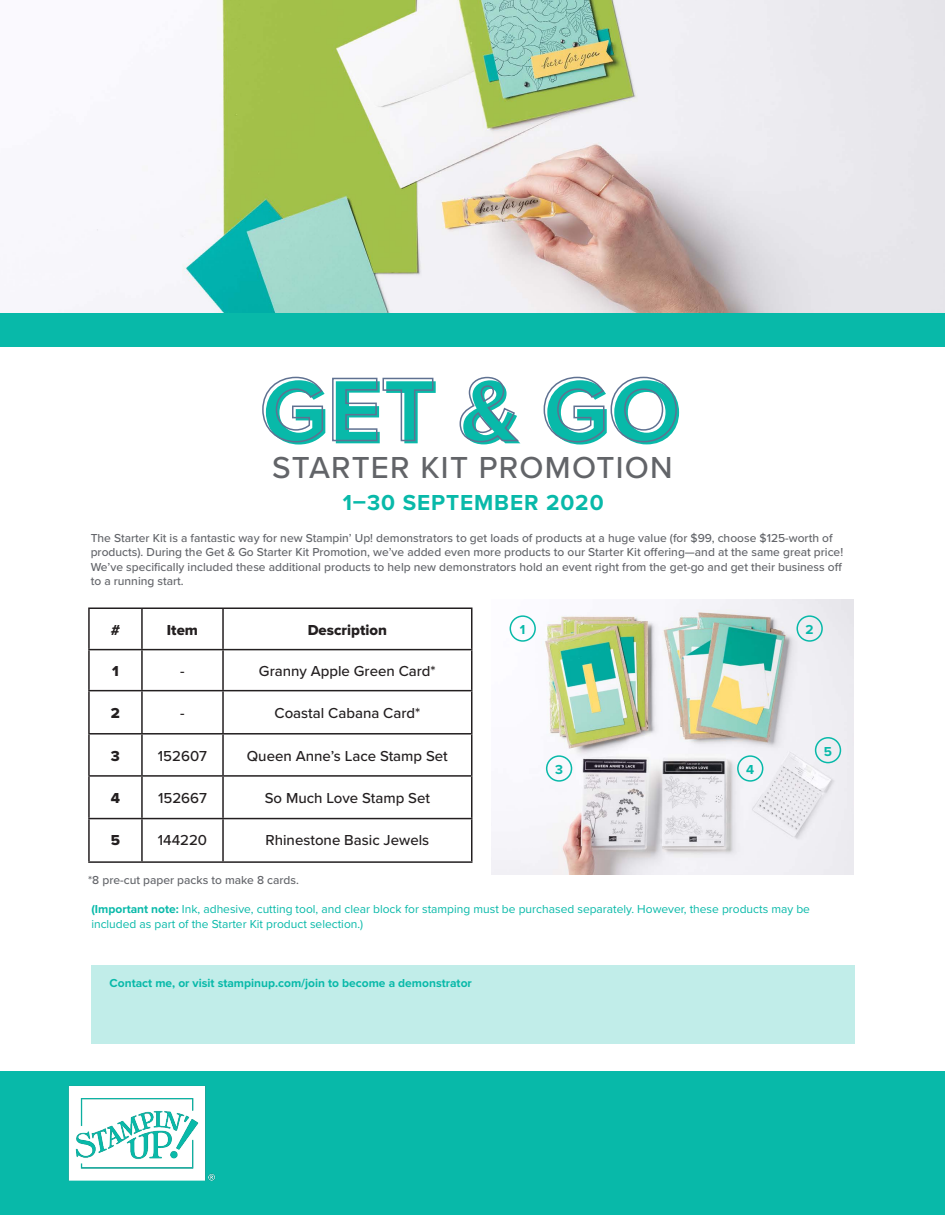
<style>
.page{position:relative;width:945px;height:1215px;background:#fff}
.page>*{position:absolute;margin:0;border:0;box-sizing:border-box;transform-origin:0 0}
.t1{font:700 93px "Proxima Nova";color:#08b9a9}
.t2{font:500 31.5px "Proxima Nova";letter-spacing:.04em;color:#626468}
.t3{font:700 22.5px "Proxima Nova";letter-spacing:.04em;color:#08b9a9}
.t4{font:500 15px "Proxima Nova";color:#231f20}
.t5{font:15px "Proxima Nova Extrabld";color:#231f20}
.t6{font:700 13.5px "Proxima Nova";color:#08b9a9}
.t7{font:500 12px/14.4px "Proxima Nova";color:#63656a}
.t8{font:12px/14.4px "Proxima Nova";color:#08b9a9}
.t9{font:700 12px "Proxima Nova";color:#08b9a9}
.s1{font-weight:700}
</style>
<div class="page">
<div style="left:0;top:1071px;width:945px;height:144px;background:#08b9a9"></div>
<img style="left:68px;top:1086px;width:148px;height:95px">
<div style="left:91px;top:965px;width:763px;height:79px;background:#c1ede9"></div>
<img style="left:0;top:0;width:945px;height:314px">
<div style="left:0;top:314px;width:945px;height:33px;background:#08b9a9"></div>
<svg style="left:262px;top:376px;width:415px;height:67px"></svg>
<hr style="left:88px;top:608px;width:54px;height:1px;background:#231f20">
<hr style="left:88px;top:609px;width:2px;height:40px;background:#231f20">
<hr style="left:142px;top:608px;width:81px;height:1px;background:#231f20">
<hr style="left:141px;top:609px;width:2px;height:40px;background:#231f20">
<hr style="left:223px;top:608px;width:249px;height:1px;background:#231f20">
<hr style="left:222px;top:609px;width:2px;height:40px;background:#231f20">
<hr style="left:471px;top:609px;width:1px;height:40px;background:#231f20">
<hr style="left:88px;top:649px;width:54px;height:1px;background:#231f20">
<hr style="left:88px;top:650px;width:2px;height:40px;background:#231f20">
<hr style="left:142px;top:649px;width:81px;height:1px;background:#231f20">
<hr style="left:141px;top:650px;width:2px;height:40px;background:#231f20">
<hr style="left:223px;top:649px;width:249px;height:1px;background:#231f20">
<hr style="left:222px;top:650px;width:2px;height:40px;background:#231f20">
<hr style="left:471px;top:650px;width:1px;height:40px;background:#231f20">
<hr style="left:88px;top:690px;width:54px;height:1px;background:#231f20">
<hr style="left:88px;top:691px;width:2px;height:42px;background:#231f20">
<hr style="left:142px;top:690px;width:81px;height:1px;background:#231f20">
<hr style="left:141px;top:691px;width:2px;height:42px;background:#231f20">
<hr style="left:223px;top:690px;width:249px;height:1px;background:#231f20">
<hr style="left:222px;top:691px;width:2px;height:42px;background:#231f20">
<hr style="left:471px;top:691px;width:1px;height:42px;background:#231f20">
<hr style="left:88px;top:733px;width:54px;height:2px;background:#231f20">
<hr style="left:88px;top:735px;width:2px;height:40px;background:#231f20">
<hr style="left:142px;top:733px;width:81px;height:2px;background:#231f20">
<hr style="left:141px;top:735px;width:2px;height:40px;background:#231f20">
<hr style="left:223px;top:733px;width:249px;height:2px;background:#231f20">
<hr style="left:222px;top:735px;width:2px;height:40px;background:#231f20">
<hr style="left:471px;top:735px;width:1px;height:40px;background:#231f20">
<hr style="left:88px;top:775px;width:54px;height:2px;background:#231f20">
<hr style="left:88px;top:777px;width:2px;height:41px;background:#231f20">
<hr style="left:142px;top:775px;width:81px;height:2px;background:#231f20">
<hr style="left:141px;top:777px;width:2px;height:41px;background:#231f20">
<hr style="left:223px;top:775px;width:249px;height:2px;background:#231f20">
<hr style="left:222px;top:777px;width:2px;height:41px;background:#231f20">
<hr style="left:471px;top:777px;width:1px;height:41px;background:#231f20">
<hr style="left:88px;top:818px;width:54px;height:1px;background:#231f20">
<hr style="left:88px;top:819px;width:2px;height:42px;background:#231f20">
<hr style="left:142px;top:818px;width:81px;height:1px;background:#231f20">
<hr style="left:141px;top:819px;width:2px;height:42px;background:#231f20">
<hr style="left:223px;top:818px;width:249px;height:1px;background:#231f20">
<hr style="left:222px;top:819px;width:2px;height:42px;background:#231f20">
<hr style="left:471px;top:819px;width:1px;height:42px;background:#231f20">
<hr style="left:88px;top:861px;width:54px;height:2px;background:#231f20">
<hr style="left:142px;top:861px;width:81px;height:2px;background:#231f20">
<hr style="left:223px;top:861px;width:249px;height:2px;background:#231f20">
<img style="left:491px;top:600px;width:362px;height:274px">
<div style="left:510px;top:615px;width:26px;height:27px;border:2px solid #08b9a9;border-radius:50%"></div>
<div style="left:797px;top:615px;width:26px;height:27px;border:2px solid #08b9a9;border-radius:50%"></div>
<div style="left:815px;top:737px;width:26px;height:26px;border:2px solid #08b9a9;border-radius:50%"></div>
<div style="left:737px;top:755px;width:26px;height:27px;border:2px solid #08b9a9;border-radius:50%"></div>
<div style="left:546px;top:755px;width:26px;height:27px;border:2px solid #08b9a9;border-radius:50%"></div>
<p class="t1" style="left:263px;top:343px;width:421px">GET &amp; GO</p>
<p class="t2" style="left:272px;top:444px;width:402px">STARTER KIT PROMOTION</p>
<p class="t3" style="left:343px;top:486px;width:262px">1–30 SEPTEMBER 2020</p>
<p class="t7" style="left:91px;top:530px;width:754px">The Starter Kit is a fantastic way for new Stampin’ Up! demonstrators to get loads of products at a huge value (for $99, choose $125-worth of products). During the Get &amp; Go Starter Kit Promotion, we’ve added even more products to our Starter Kit offering—and at the same great price!<br>We’ve specifically included these additional products to help new demonstrators hold an event right from the get-go and get their business off to a running start.</p>
<p class="t5" style="left:111px;top:619px;width:11px">#</p>
<p class="t5" style="left:167px;top:619px;width:33px">Item</p>
<p class="t5" style="left:308px;top:619px;width:81px">Description</p>
<p class="t5" style="left:112px;top:660px;width:8px">1</p>
<p class="t4" style="left:180px;top:660px;width:6px">-</p>
<p class="t4" style="left:259px;top:660px;width:178px">Granny Apple Green Card*</p>
<p class="t5" style="left:111px;top:701px;width:11px">2</p>
<p class="t4" style="left:180px;top:701px;width:6px">-</p>
<p class="t4" style="left:274px;top:701px;width:147px">Coastal Cabana Card*</p>
<p class="t5" style="left:111px;top:744px;width:11px">3</p>
<p class="t4" style="left:158px;top:744px;width:51px">152607</p>
<p class="t4" style="left:247px;top:744px;width:203px">Queen Anne’s Lace Stamp Set</p>
<p class="t5" style="left:111px;top:787px;width:11px">4</p>
<p class="t4" style="left:158px;top:787px;width:50px">152667</p>
<p class="t4" style="left:265px;top:787px;width:167px">So Much Love Stamp Set</p>
<p class="t5" style="left:111px;top:829px;width:11px">5</p>
<p class="t4" style="left:158px;top:829px;width:51px">144220</p>
<p class="t4" style="left:265px;top:829px;width:165px">Rhinestone Basic Jewels</p>
<p class="t6" style="left:520px;top:619px;width:7px">1</p>
<p class="t6" style="left:806px;top:619px;width:10px">2</p>
<p class="t6" style="left:555px;top:759px;width:9px">3</p>
<p class="t6" style="left:746px;top:759px;width:10px">4</p>
<p class="t6" style="left:824px;top:741px;width:10px">5</p>
<p class="t7" style="left:88px;top:872px;width:212px">*8 pre-cut paper packs to make 8 cards.</p>
<p class="t8" style="left:91px;top:902px;width:720px"><span class="s1">(Important note:</span> Ink, adhesive, cutting tool, and clear block for stamping must be purchased separately. However, these products may be included as part of the Starter Kit product selection.)</p>
<p class="t9" style="left:110px;top:974px;width:364px">Contact me, or visit stampinup.com/join to become a demonstrator</p>
</div>
